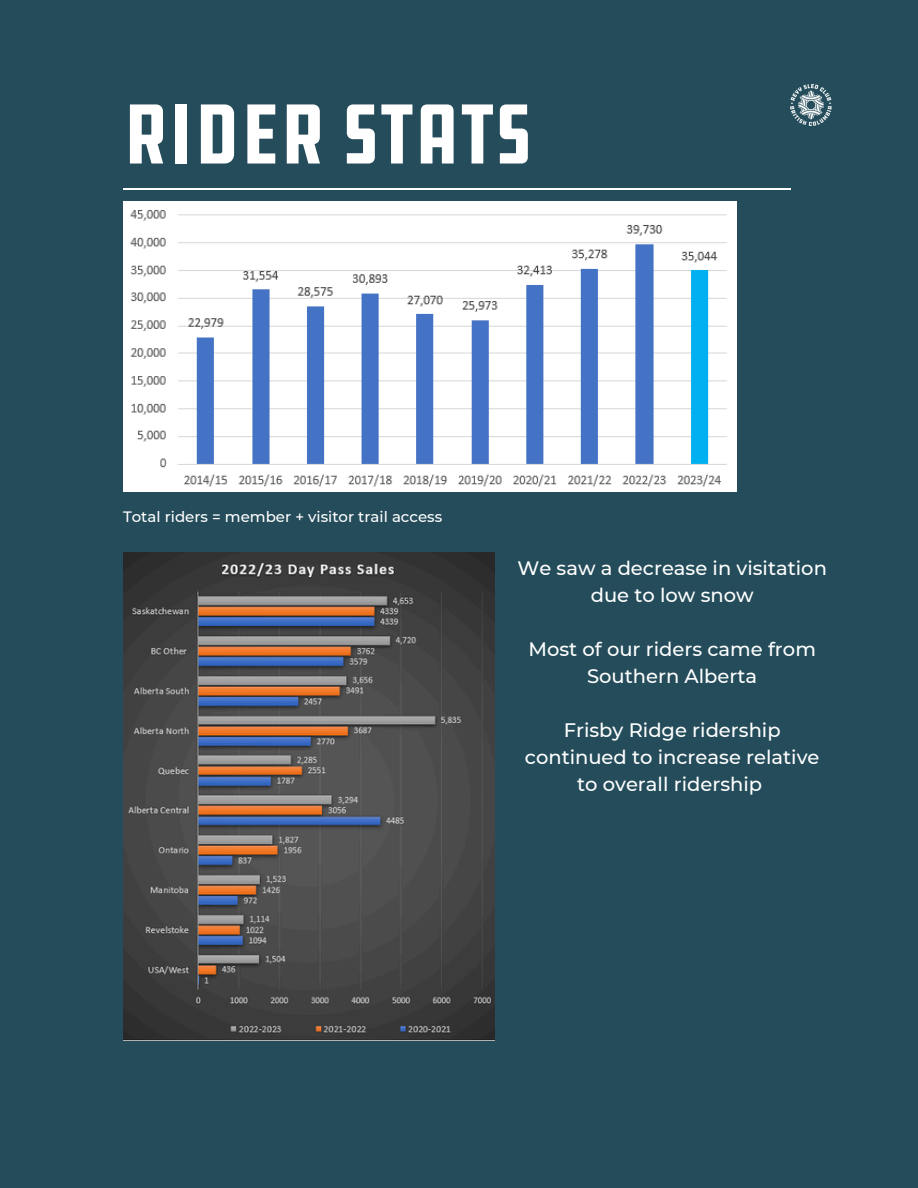
<style>
.page{position:relative;width:918px;height:1188px;background:#244c5a}
.page>*{position:absolute;margin:0;border:0;box-sizing:border-box;transform-origin:0 0}
.t1{font:condensed 87.45px "DDC Hardware";color:#fff}
.t2{font:500 19.5px/27px "Montserrat";color:#fff;text-align:center}
.t3{font:500 15px "Montserrat";color:#fff}
</style>
<div class="page">
<img style="left:123px;top:201px;width:613px;height:291px">
<hr style="left:123px;top:188px;width:667px;height:1px;background:#fff">
<img style="left:790px;top:84px;width:42px;height:42px">
<img style="left:123px;top:552px;width:371px;height:489px">
<p class="t1" style="left:123px;top:79px;width:411px">RIDER STATS</p>
<h2 class="t3" style="left:123px;top:508px;width:321px">Total riders = member + visitor trail access</h2>
<p class="t2" style="left:517px;top:554px;width:311px">We saw a decrease in visitation due to low snow</p>
<h2 class="t2" style="left:528px;top:635px;width:289px">Most of our riders came from<br>Southern Alberta</h2>
<h2 class="t2" style="left:525px;top:716px;width:296px">Frisby Ridge ridership continued to increase relative to overall ridership</h2>
</div>
